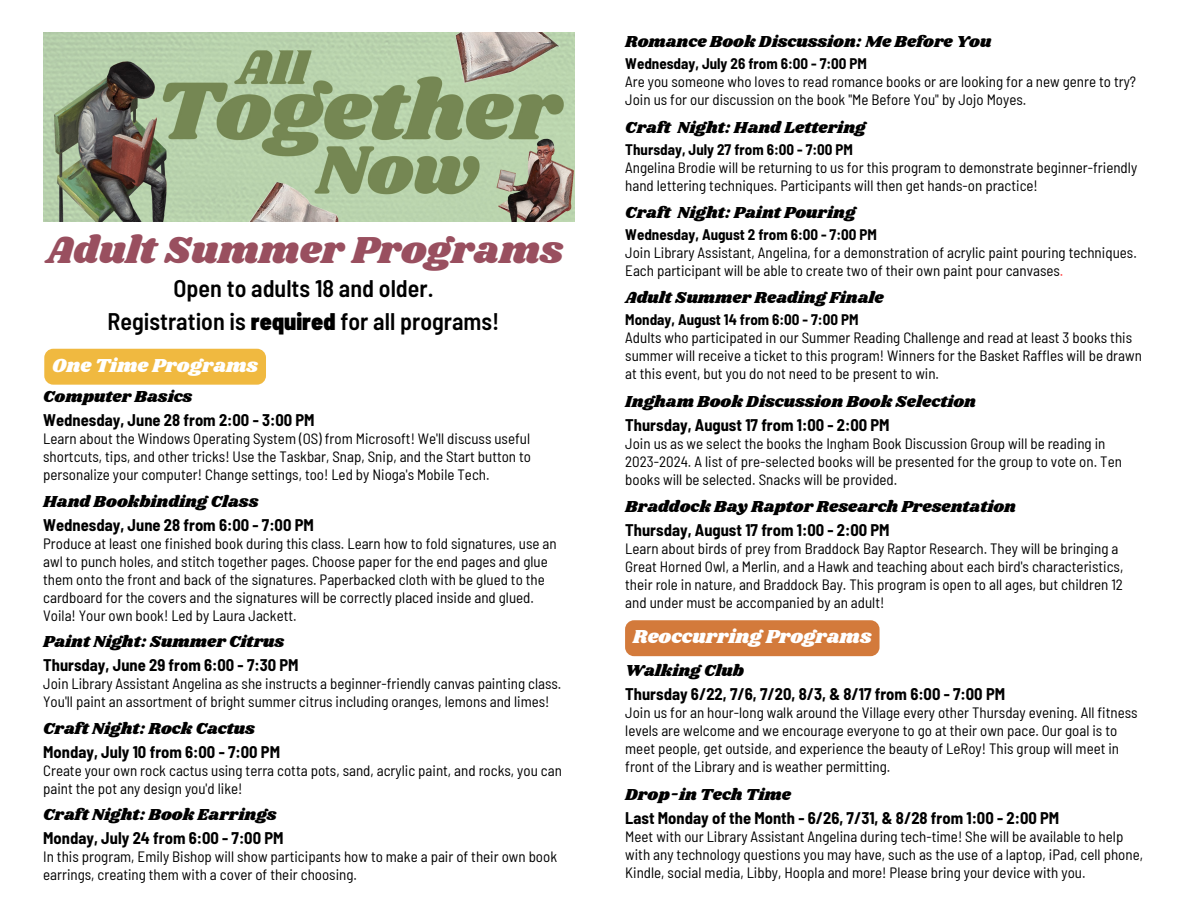
<style>
.page{position:relative;width:1188px;height:918px;background:#fff}
.page>*{position:absolute;margin:0;border:0;box-sizing:border-box;transform-origin:0 0}
.t1{font:39px "Shrikhand";color:#994f5f}
.t2{font:600 semi-condensed 24px "Barlow";color:#000}
.t3{font:19.5px "Shrikhand";color:#fff}
.t4{font:700 semi-condensed 16.5px "Barlow";color:#000}
.t5{font:16.5px "Shrikhand";color:#000}
.t6{font:semi-condensed 15px/18px "Barlow";color:#000}
.t7{font:700 semi-condensed 15px "Barlow";color:#000}
.s1{font-weight:900}
.s2{color:#ff3131}
</style>
<div class="page">
<img style="left:43px;top:32px;width:531px;height:189px">
<div style="left:44px;top:349px;width:222px;height:36px;background:#f0b940;border-radius:9px"></div>
<div style="left:625px;top:620px;width:255px;height:36px;background:#d37a3b;border-radius:9px"></div>
<p class="t1" style="left:46px;top:223px;width:518px">Adult Summer Programs</p>
<p class="t2" style="left:174px;top:273px;width:262px">Open to adults 18 and older.</p>
<p class="t2" style="left:108px;top:306px;width:393px">Registration is <span class="s1">required</span> for all programs!</p>
<p class="t3" style="left:52px;top:352px;width:208px">One Time Programs</p>
<p class="t5" style="left:43px;top:385px;width:151px">Computer Basics</p>
<p class="t4" style="left:43px;top:409px;width:273px">Wednesday, June 28 from 2:00 - 3:00 PM</p>
<p class="t6" style="left:43px;top:429px;width:489px;text-align:justify">Learn about the Windows Operating System (OS) from Microsoft! We'll discuss useful shortcuts, tips, and other tricks! Use the Taskbar, Snap, Snip, and the Start button to personalize your computer! Change settings, too! Led by Nioga's Mobile Tech.</p>
<p class="t5" style="left:43px;top:490px;width:217px">Hand Bookbinding Class</p>
<p class="t4" style="left:43px;top:514px;width:272px">Wednesday, June 28 from 6:00 - 7:00 PM</p>
<p class="t6" style="left:43px;top:534px;width:515px">Produce at least one finished book during this class. Learn how to fold signatures, use an awl to punch holes, and stitch together pages. Choose paper for the end pages and glue them onto the front and back of the signatures. Paperbacked cloth with be glued to the cardboard for the covers and the signatures will be correctly placed inside and glued.<br>Voila! Your own book! Led by Laura Jackett.</p>
<p class="t5" style="left:43px;top:630px;width:243px">Paint Night: Summer Citrus</p>
<p class="t4" style="left:43px;top:655px;width:257px">Thursday, June 29 from 6:00 - 7:30 PM</p>
<p class="t6" style="left:43px;top:674px;width:520px">Join Library Assistant Angelina as she instructs a beginner-friendly canvas painting class.<br>You'll paint an assortment of bright summer citrus including oranges, lemons and limes!</p>
<p class="t5" style="left:43px;top:717px;width:213px">Craft Night: Rock Cactus</p>
<p class="t4" style="left:43px;top:741px;width:238px">Monday, July 10 from 6:00 - 7:00 PM</p>
<p class="t6" style="left:43px;top:761px;width:520px">Create your own rock cactus using terra cotta pots, sand, acrylic paint, and rocks, you can paint the pot any design you'd like!</p>
<p class="t5" style="left:43px;top:804px;width:235px">Craft Night: Book Earrings</p>
<p class="t4" style="left:43px;top:828px;width:242px">Monday, July 24 from 6:00 - 7:00 PM</p>
<p class="t6" style="left:43px;top:847px;width:515px">In this program, Emily Bishop will show participants how to make a pair of their own book earrings, creating them with a cover of their choosing.</p>
<p class="t5" style="left:625px;top:30px;width:368px">Romance Book Discussion: Me Before You</p>
<p class="t7" style="left:625px;top:54px;width:243px">Wednesday, July 26 from 6:00 - 7:00 PM</p>
<p class="t6" style="left:625px;top:72px;width:512px">Are you someone who loves to read romance books or are looking for a new genre to try?<br>Join us for our discussion on the book "Me Before You" by Jojo Moyes.</p>
<p class="t5" style="left:625px;top:116px;width:242px">Craft Night: Hand Lettering</p>
<p class="t7" style="left:625px;top:140px;width:229px">Thursday, July 27 from 6:00 - 7:00 PM</p>
<p class="t6" style="left:625px;top:158px;width:513px">Angelina Brodie will be returning to us for this program to demonstrate beginner-friendly hand lettering techniques. Participants will then get hands-on practice!</p>
<p class="t5" style="left:625px;top:201px;width:232px">Craft Night: Paint Pouring</p>
<p class="t7" style="left:625px;top:225px;width:253px">Wednesday, August 2 from 6:00 - 7:00 PM</p>
<p class="t6" style="left:625px;top:243px;width:513px">Join Library Assistant, Angelina, for a demonstration of acrylic paint pouring techniques.<br>Each participant will be able to create two of their own paint pour canvases<span class="s2">.</span></p>
<p class="t5" style="left:625px;top:286px;width:260px">Adult Summer Reading Finale</p>
<p class="t7" style="left:625px;top:310px;width:235px">Monday, August 14 from 6:00 - 7:00 PM</p>
<p class="t6" style="left:625px;top:328px;width:518px">Adults who participated in our Summer Reading Challenge and read at least 3 books this summer will receive a ticket to this program! Winners for the Basket Raffles will be drawn at this event, but you do not need to be present to win.</p>
<p class="t5" style="left:625px;top:390px;width:352px">Ingham Book Discussion Book Selection</p>
<p class="t4" style="left:625px;top:414px;width:266px">Thursday, August 17 from 1:00 - 2:00 PM</p>
<p class="t6" style="left:625px;top:434px;width:482px">Join us as we select the books the Ingham Book Discussion Group will be reading in</p>
<p class="t6" style="left:625px;top:452px;width:498px">2023-2024. A list of pre-selected books will be presented for the group to vote on. Ten books will be selected. Snacks will be provided.</p>
<p class="t5" style="left:625px;top:495px;width:392px">Braddock Bay Raptor Research Presentation</p>
<p class="t4" style="left:625px;top:520px;width:266px">Thursday, August 17 from 1:00 - 2:00 PM</p>
<p class="t6" style="left:625px;top:539px;width:500px">Learn about birds of prey from Braddock Bay Raptor Research. They will be bringing a Great Horned Owl, a Merlin, and a Hawk and teaching about each bird's characteristics, their role in nature, and Braddock Bay. This program is open to all ages, but children 12 and under must be accompanied by an adult!</p>
<p class="t3" style="left:633px;top:623px;width:240px">Reoccurring Programs</p>
<p class="t5" style="left:625px;top:659px;width:120px">Walking Club</p>
<p class="t4" style="left:625px;top:683px;width:381px">Thursday 6/22, 7/6, 7/20, 8/3, &amp; 8/17 from 6:00 - 7:00 PM</p>
<p class="t6" style="left:625px;top:703px;width:514px">Join us for an hour-long walk around the Village every other Thursday evening. All fitness levels are welcome and we encourage everyone to go at their own pace. Our goal is to meet people, get outside, and experience the beauty of LeRoy! This group will meet in front of the Library and is weather permitting.</p>
<p class="t5" style="left:625px;top:783px;width:167px">Drop-in Tech Time</p>
<p class="t4" style="left:625px;top:807px;width:436px">Last Monday of the Month - 6/26, 7/31, &amp; 8/28 from 1:00 - 2:00 PM</p>
<p class="t6" style="left:625px;top:827px;width:519px">Meet with our Library Assistant Angelina during tech-time! She will be available to help with any technology questions you may have, such as the use of a laptop, iPad, cell phone,<br>Kindle, social media, Libby, Hoopla and more! Please bring your device with you.</p>
</div>
